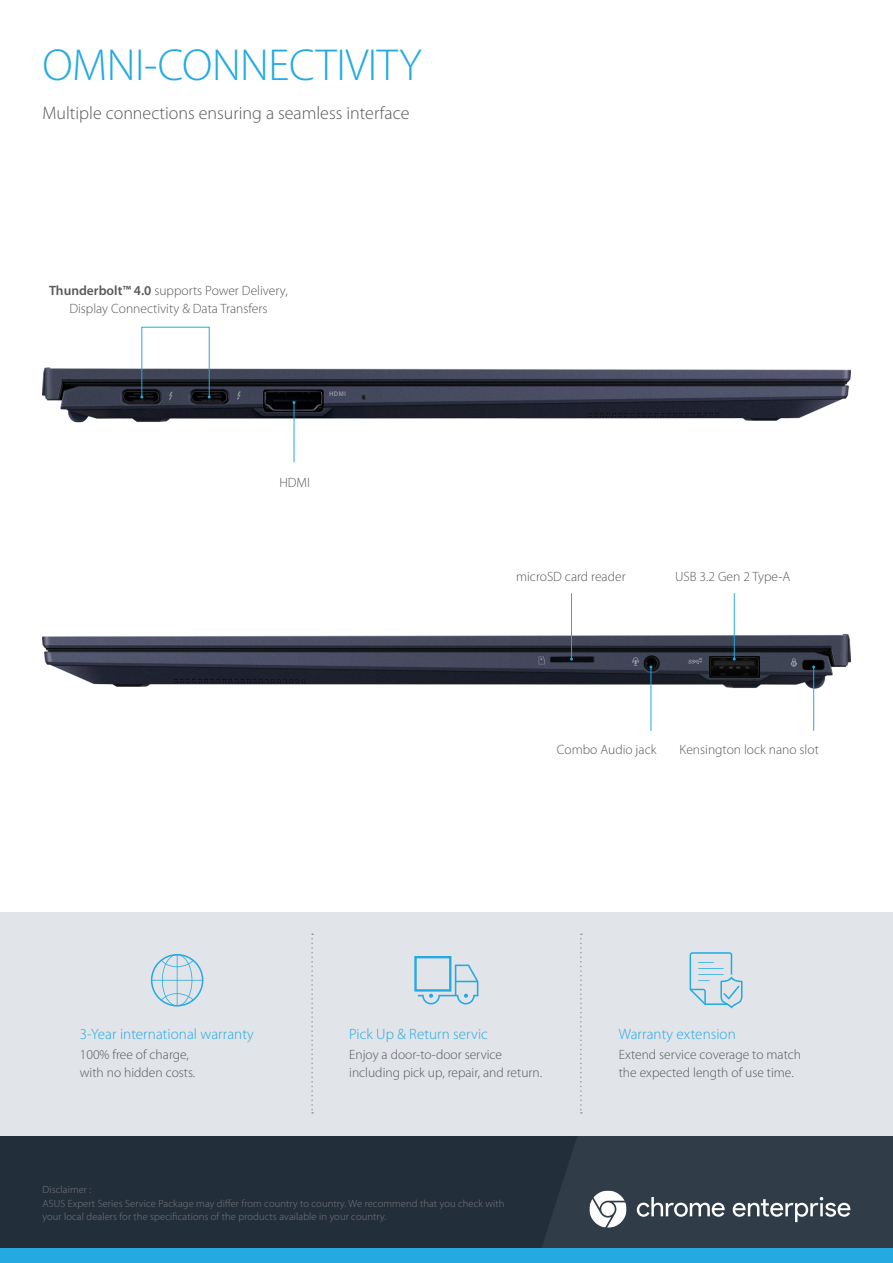
<style>
.page{position:relative;width:893px;height:1263px;background:#fff}
.page>*{position:absolute;margin:0;border:0;box-sizing:border-box;transform-origin:0 0}
.項目標題{font:300 45px "Myriad Pro";letter-spacing:-.01em;color:#24aae1}
.主標內文{font:300 18px "Myriad Pro";color:#57585a}
.圖示_Tagline{font:300 15px "Myriad Pro";letter-spacing:.005em;color:#24aae1}
.圖說文字{font:300 13.5px/18px "Myriad Pro";color:#57585a}
.Disclamer{font:300 10.5px/13.5px "Myriad Pro";letter-spacing:.01em;color:#787a7d}
.s1{font-weight:600}
</style>
<div class="page">
<div style="left:0;top:1135px;width:893px;height:128px;background:#232e3b"></div>
<svg style="left:533px;top:1135px;width:360px;height:113px;fill:#303c48"></svg>
<div style="left:0;top:1248px;width:893px;height:15px;background:#24aae1"></div>
<div style="left:0;top:912px;width:893px;height:223px;background:#e1e4e9"></div>
<svg style="left:311px;top:933px;width:2px;height:180px"></svg>
<svg style="left:580px;top:933px;width:2px;height:180px"></svg>
<svg style="left:589px;top:1190px;width:37px;height:38px"></svg>
<svg style="left:637px;top:1197px;width:88px;height:20px"></svg>
<svg style="left:733px;top:1197px;width:117px;height:25px"></svg>
<svg style="left:151px;top:954px;width:52px;height:52px"></svg>
<svg style="left:414px;top:956px;width:64px;height:48px"></svg>
<svg style="left:690px;top:952px;width:52px;height:56px"></svg>
<img style="left:43px;top:367px;width:807px;height:64px">
<img style="left:43px;top:626px;width:807px;height:69px">
<hr style="left:294px;top:402px;width:1px;height:60px;background:#24aae1">
<div style="left:141px;top:327px;width:69px;height:70px;border:1px solid #24aae1"></div>
<hr style="left:571px;top:593px;width:1px;height:66px;background:#24aae1">
<hr style="left:734px;top:593px;width:1px;height:66px;background:#24aae1">
<hr style="left:813px;top:667px;width:1px;height:64px;background:#24aae1">
<hr style="left:651px;top:667px;width:1px;height:64px;background:#24aae1">
<p class="項目標題" style="left:43px;top:40px;width:381px">OMNI-CONNECTIVITY</p>
<p class="主標內文" style="left:43px;top:103px;width:368px">Multiple connections ensuring a seamless interface</p>
<p class="圖說文字" style="left:49px;top:282px;width:240px;text-align:center"><span class="s1">Thunderbolt™ 4.0</span> supports Power Delivery,<br>Display Connectivity &amp; Data Transfers</p>
<p class="圖說文字" style="left:279px;top:474px;width:32px">HDMI</p>
<p class="圖說文字" style="left:516px;top:568px;width:111px">microSD card reader</p>
<p class="圖說文字" style="left:675px;top:568px;width:117px">USB 3.2 Gen 2 Type-A</p>
<p class="圖說文字" style="left:557px;top:741px;width:101px">Combo Audio jack</p>
<p class="圖說文字" style="left:679px;top:741px;width:141px">Kensington lock nano slot</p>
<p class="圖示_Tagline" style="left:80px;top:1026px;width:176px">3-Year international warranty</p>
<p class="圖說文字" style="left:80px;top:1046px;width:117px">100% free of charge, with no hidden costs.</p>
<p class="圖示_Tagline" style="left:349px;top:1026px;width:140px">Pick Up &amp; Return servic</p>
<p class="圖說文字" style="left:349px;top:1046px;width:194px">Enjoy a door-to-door service including pick up, repair, and return.</p>
<p class="圖示_Tagline" style="left:619px;top:1026px;width:118px">Warranty extension</p>
<p class="圖說文字" style="left:619px;top:1046px;width:184px">Extend service coverage to match the expected length of use time.</p>
<p class="Disclamer" style="left:43px;top:1183px;width:50px">Disclaimer :</p>
<p class="Disclamer" style="left:43px;top:1197px;width:463px">ASUS Expert Series Service Package may differ from country to country. We recommend that you check with your local dealers for the specifications of the products available in your country.</p>
</div>
